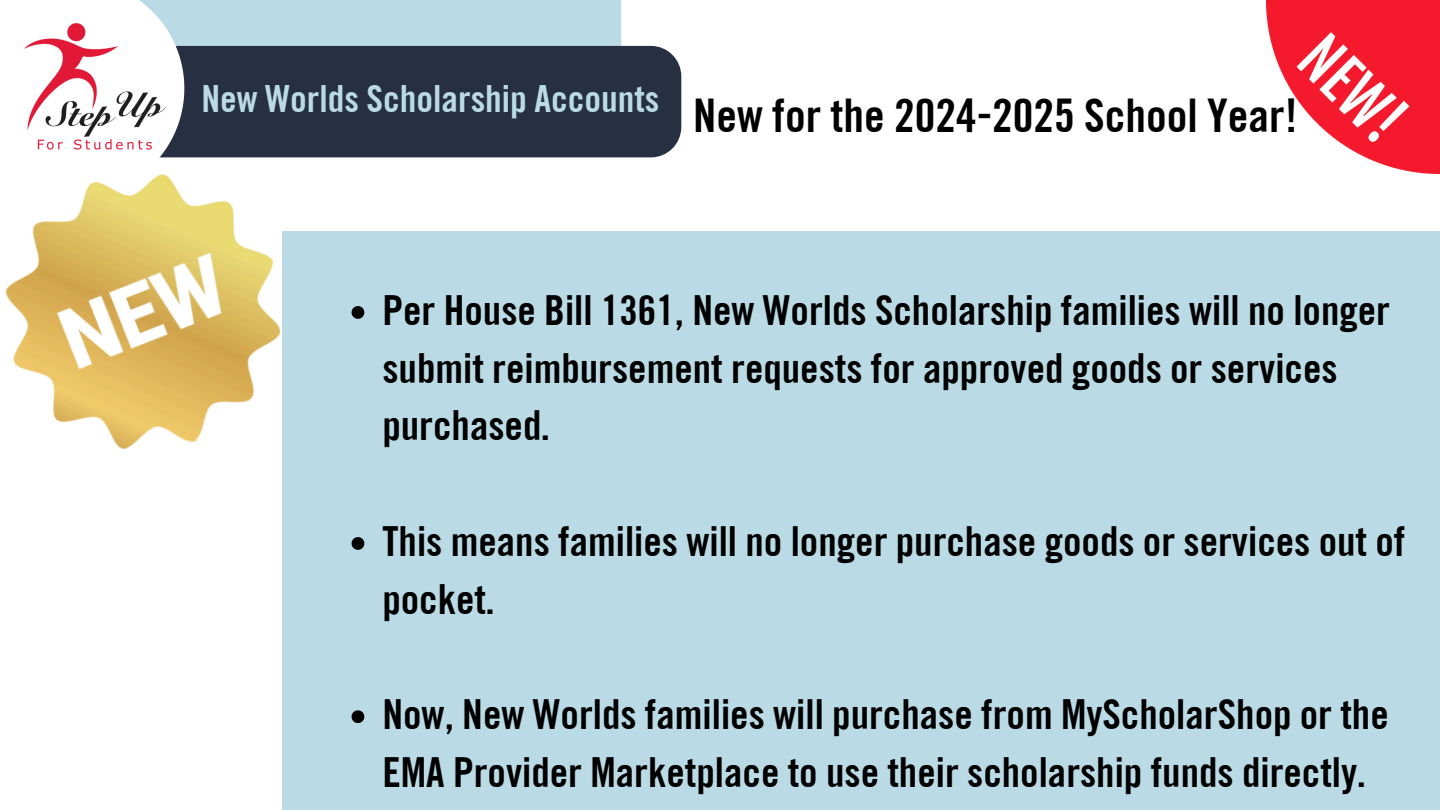
<style>
.page{position:relative;width:1440px;height:810px;background:#fff}
.page>*{position:absolute;margin:0;border:0;box-sizing:border-box;transform-origin:0 0}
.t1{font:700 46.5px "Traditionell Sans";color:#000}
.t2{font:700 41.5px/57.8px "Traditionell Sans";color:#000}
.t3{font:700 37.5px "Traditionell Sans";color:#badbe5}
</style>
<div class="page">
<div style="left:621px;top:46px;width:60px;height:111px;background:#273043"></div>
<svg style="left:185px;top:0;width:436px;height:158px;background:#546475"></svg>
<img style="left:24px;top:0;width:161px;height:132px">
<div style="left:283px;top:232px;width:1157px;height:578px;background:#badbe5"></div>
<img style="left:1267px;top:0;width:173px;height:173px">
<img style="left:5px;top:132px;width:319px;height:360px">
<svg style="left:352px;top:306px;width:12px;height:13px"></svg>
<svg style="left:352px;top:537px;width:12px;height:13px"></svg>
<svg style="left:352px;top:710px;width:12px;height:13px"></svg>
<p class="t3" style="left:201px;top:76px;width:460px">New Worlds Scholarship Accounts</p>
<h1 class="t1" style="left:693px;top:87px;width:606px">New for the 2024-2025 School Year!</h1>
<p class="t2" style="left:382px;top:280px;width:1009px">Per House Bill 1361, New Worlds Scholarship families will no longer submit reimbursement requests for approved goods or services purchased.</p>
<h2 class="t2" style="left:382px;top:511px;width:1024px">This means families will no longer purchase goods or services out of pocket.</h2>
<p class="t2" style="left:382px;top:684px;width:1008px">Now, New Worlds families will purchase from MyScholarShop or the<br>EMA Provider Marketplace to use their scholarship funds directly.</p>
</div>
